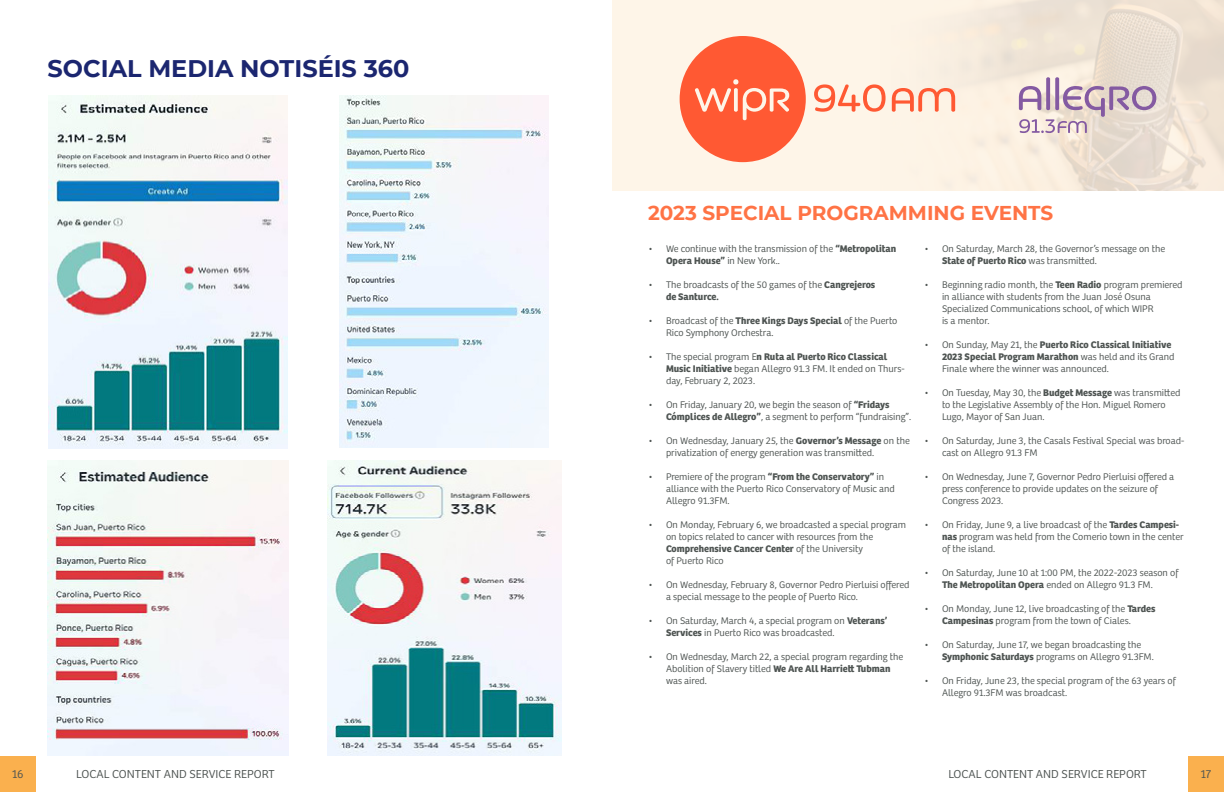
<style>
.page{position:relative;width:1224px;height:792px;background:#fff}
.page>*{position:absolute;margin:0;border:0;box-sizing:border-box;transform-origin:0 0}
.t1{font:700 24px "Montserrat";color:#1b2670}
.t2{font:700 20px "Montserrat";color:#ff7345}
.t3{font:300 12px "Bree";color:#4e5452}
.t4{font:300 10px/12px "Bree";color:#4e5452}
.t5{font:700 10px/12px "Bree";color:#4e5452}
.s1{font-weight:700}
.s2{font-weight:300}
</style>
<div class="page">
<div style="left:1188px;top:756px;width:36px;height:36px;background:#fab04e"></div>
<div style="left:0;top:756px;width:36px;height:36px;background:#fab04e"></div>
<img style="left:48px;top:96px;width:240px;height:352px">
<img style="left:48px;top:461px;width:240px;height:295px">
<img style="left:339px;top:96px;width:210px;height:352px">
<img style="left:328px;top:461px;width:233px;height:295px">
<div style="left:612px;top:0;width:612px;height:190px;background:#fef5e8"></div>
<img style="left:955px;top:0;width:269px;height:190px">
<svg style="left:814px;top:84px;width:141px;height:28px"></svg>
<svg style="left:680px;top:36px;width:126px;height:126px"></svg>
<svg style="left:1019px;top:77px;width:137px;height:56px"></svg>
<h1 class="t1" style="left:48px;top:52px;width:19px">SOC</h1>
<h1 class="t1" style="left:101px;top:52px;width:68px">IAL MED</h1>
<h1 class="t1" style="left:207px;top:52px;width:204px">IA NOTISÉIS 360</h1>
<h2 class="t2" style="left:648px;top:198px;width:407px">2023 SP ECIAL PROGRAMMI NG EVENTS</h2>
<p class="t4" style="left:666px;top:243px;width:232px;text-indent:-18px">• We continue with the transmission of the <span class="s1">“Metropolitan<br>Opera House”</span> in New York..</p>
<p class="t4" style="left:666px;top:279px;width:211px;text-indent:-18px">• The broadcasts of the 50 games of the <span class="s1">Cangrejeros de Santurce.</span></p>
<p class="t4" style="left:666px;top:315px;width:233px;text-indent:-18px">• Broadcast of the <span class="s1">Three Kings Days Special</span> of the Puerto<br>Rico Symphony Orchestra.</p>
<p class="t5" style="left:648px;top:351px;width:241px"><span class="s2">• The special program E</span>n Ruta al Puerto Rico Classical<br>M</p>
<p class="t4" style="left:942px;top:243px;width:225px;text-indent:-18px">• On Saturday, March 28, the Governor’s message on the<br><span class="s1">State of Puerto Rico</span> was transmitted.</p>
<p class="t4" style="left:942px;top:279px;width:242px;text-indent:-18px">• Beginning radio month, the <span class="s1">Teen Radio</span> program premiered in alliance with students from the Juan José Osuna Specialized Communications school, of which WIPR<br>is a mentor.</p>
<p class="t4" style="left:942px;top:339px;width:234px;text-indent:-18px">• On Sunday, May 21, the <span class="s1">Puerto Rico Classical Initiative<br>2023 Special Program Marathon</span> was held and its Grand<br>Finale where the winner was announced.</p>
<p class="t4" style="left:942px;top:387px;width:240px;text-indent:-18px">• On Tuesday, May 30, the <span class="s1">Budget Message</span> was transmitted to the Legislative Assembly of the Hon. Miguel Romero<br>Lugo, Mayor of San Juan.</p>
<p class="t4" style="left:942px;top:435px;width:244px;text-indent:-18px">• On Saturday, June 3, the Casals Festival Special was broad&shy;cast on Allegro 91.3 FM</p>
<p class="t4" style="left:942px;top:471px;width:234px;text-indent:-18px">• On Wednesday, June 7, Governor Pedro Pierluisi offered a press conference to provide updates on the seizure of<br>Congress 2023.</p>
<p class="t4" style="left:942px;top:519px;width:243px;text-indent:-18px">• On Friday, June 9, a live broadcast of the <span class="s1">Tardes Campesi&shy;nas</span> program was held from the Comerio town in the center of the island.</p>
<p class="t4" style="left:942px;top:567px;width:238px;text-indent:-18px">• On Saturday, June 10 at 1:00 PM, the 2022-2023 season of<br><span class="s1">The Metropolitan Opera</span> ended on Allegro 91.3 FM.</p>
<p class="t4" style="left:924px;top:603px;width:233px">• On Monday, June 12, live broadcasting of the <span class="s1">Tardes<br>Campesinas</span> program from the town of Ciales.</p>
<p class="t4" style="left:942px;top:639px;width:213px;text-indent:-18px">• On Saturday, June 17, we began broadcasting the<br><span class="s1">Symphonic Saturdays</span> programs on Allegro 91.3FM.</p>
<p class="t4" style="left:942px;top:675px;width:235px;text-indent:-18px">• On Friday, June 23, the special program of the 63 years of<br>Allegro 91.3FM was broadcast.</p>
<p class="t4" style="left:666px;top:363px;width:240px;text-indent:8px"><span class="s1">usic Initiative</span> began Allegro 91.3 FM. It ended on Thurs&shy;day, February 2, 2023.</p>
<p class="t4" style="left:666px;top:399px;width:247px;text-indent:-18px">• On Friday, January 20, we begin the season of <span class="s1">“Fridays<br>Cómplices de Allegro”</span>, a segment to perform “fundraising”.</p>
<p class="t4" style="left:666px;top:435px;width:245px;text-indent:-18px">• On Wednesday, January 25, the <span class="s1">Governor’s Message</span> on the privatization of energy generation was transmitted.</p>
<p class="t4" style="left:666px;top:471px;width:230px;text-indent:-18px">• Premiere of the program <span class="s1">“From the Conservatory”</span> in alliance with the Puerto Rico Conservatory of Music and<br>Allegro 91.3FM.</p>
<p class="t4" style="left:666px;top:519px;width:242px;text-indent:-18px">• On Monday, February 6, we broadcasted a special program on topics related to cancer with resources from the <span class="s1">Comprehensive Cancer Center</span> of the University<br>of Puerto Rico</p>
<p class="t4" style="left:666px;top:579px;width:245px;text-indent:-18px">• On Wednesday, February 8, Governor Pedro Pierluisi offered a special message to the people of Puerto Rico.</p>
<p class="t4" style="left:648px;top:615px;width:241px">• On Saturday, March 4, a special program on <span class="s1">Veterans’<br>Services</span> in Puerto Rico was broadcasted.</p>
<p class="t4" style="left:666px;top:651px;width:239px;text-indent:-18px">• On Wednesday, March 22, a special program regarding the<br>Abolition of Slavery titled <span class="s1">We Are All Harriett Tubman </span>was aired.</p>
<p class="t3" style="left:12px;top:767px;width:13px">16</p>
<p class="t3" style="left:76px;top:767px;width:200px">Local Content and Service Report</p>
<p class="t3" style="left:948px;top:767px;width:200px">Local Content and Service Report</p>
<p class="t3" style="left:1201px;top:767px;width:12px">17</p>
</div>
